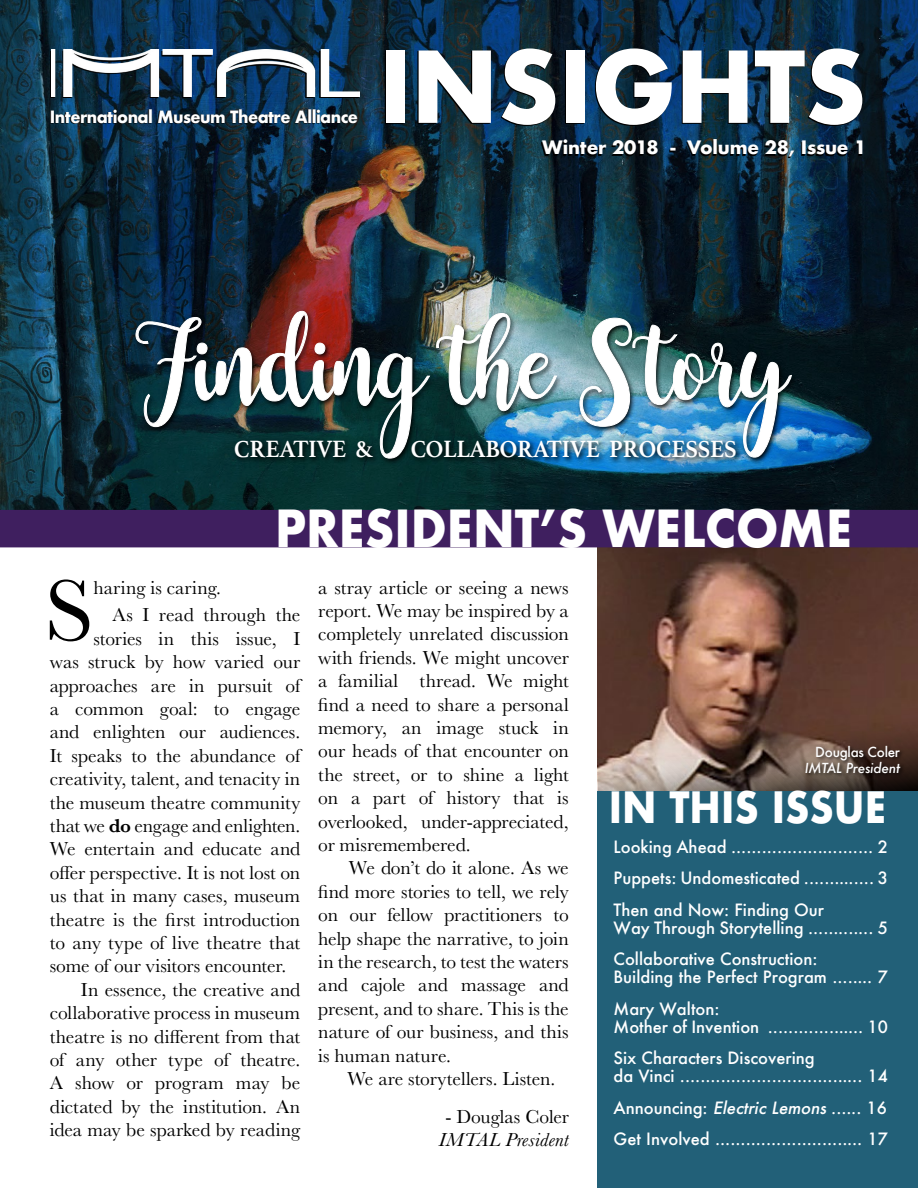
<style>
.page{position:relative;width:918px;height:1188px;background:#fff}
.page>*{position:absolute;margin:0;border:0;box-sizing:border-box;transform-origin:0 0}
.t1{font:700 96px "Futura";letter-spacing:-.01em;color:#fff}
.t2{font:90.15px "Baskerville";color:#000}
.t3{font:90px "Buttercup Sample";letter-spacing:.005em;color:#fff}
.t4{font:700 49.8px "Futura";color:#fff;scale:.92 1}
.t5{font:700 42px "Futura";color:#fff;scale:.9 1}
.t6{font:700 24.75px "Athelas";letter-spacing:-.01em;color:#fff;scale:.95 1}
.t7{font:19.5px/23.4px "Baskerville";color:#000;text-align:justify}
.t8{font:italic 19.5px "Baskerville";letter-spacing:.015em;color:#000;scale:1.04 1}
.t9{font:700 18px "Futura";letter-spacing:-.01em;color:#fff}
.t10{font:500 16.5px/31.5px "Futura";color:#fff}
.t11{font:700 16.5px "Futura";letter-spacing:-.03em;color:#fff;scale:.95 1}
.t12{font:italic 500 13.5px "Futura";letter-spacing:-.02em;color:#fff}
.t13{font:500 13.5px "Futura";letter-spacing:-.02em;color:#fff}
.s1{font-weight:600}
.s2{font-style:italic}
</style>
<div class="page">
<img style="left:598px;top:547px;width:320px;height:244px">
<img style="left:0;top:0;width:918px;height:510px">
<div style="left:0;top:510px;width:918px;height:37px;background:#3f1f5f"></div>
<div style="left:598px;top:791px;width:320px;height:397px;background:#226078"></div>
<svg style="left:385px;top:49px;width:476px;height:77px;background:#051521"></svg>
<svg style="left:541px;top:141px;width:321px;height:17px;background:#081d2b"></svg>
<div style="left:805px;top:745px;width:101px;height:33px;background:#000;opacity:.6"></div>
<svg style="left:50px;top:51px;width:309px;height:47px"></svg>
<img style="left:51px;top:50px;width:309px;height:46px">
<svg style="left:50px;top:110px;width:307px;height:14px;background:#061a2a"></svg>
<img style="left:133px;top:309px;width:665px;height:156px">
<img style="left:135px;top:311px;width:295px;height:148px">
<img style="left:436px;top:313px;width:121px;height:99px">
<img style="left:579px;top:317px;width:213px;height:141px">
<img style="left:232px;top:439px;width:511px;height:26px">
<p class="t11" style="left:50px;top:105px;width:326px">International Museum Theatre Alliance</p>
<h1 class="t1" style="left:378px;top:17px;width:490px">INSIGHTS</h1>
<p class="t9" style="left:542px;top:135px;width:326px">Winter 2018 - Volume 28, Issue 1</p>
<h3 class="t3" style="left:133px;top:320px;width:657px">Finding the Story</h3>
<p class="t6" style="left:234px;top:429px;width:148px">CREATIVE &amp;</p>
<p class="t6" style="left:411px;top:429px;width:345px">COLLABORATIVE PROCESSES</p>
<h3 class="t4" style="left:275px;top:493px;width:629px">PRESIDENT’S WELCOME</h3>
<h2 class="t2" style="left:45px;top:554px;width:50px">S</h2>
<p class="t7" style="left:113px;top:574px;width:189px;line-height:27.9px;text-indent:-19px">haring is caring.<br>As I read through the</p>
<p class="t7" style="left:93px;top:627px;width:208px">stories in this issue, I</p>
<p class="t7" style="left:50px;top:650px;width:252px">was struck by how varied our</p>
<p class="t7" style="left:50px;top:674px;width:252px">approaches are in pursuit of</p>
<p class="t7" style="left:50px;top:697px;width:252px">a common goal: to engage</p>
<p class="t7" style="left:50px;top:721px;width:252px">and enlighten our audiences.</p>
<p class="t7" style="left:50px;top:744px;width:252px">It speaks to the abundance of</p>
<p class="t7" style="left:50px;top:767px;width:252px">creativity, talent, and tenacity in</p>
<p class="t7" style="left:50px;top:791px;width:252px">the museum theatre community</p>
<p class="t7" style="left:50px;top:814px;width:252px">that we <span class="s1">do</span> engage and enlighten.</p>
<p class="t7" style="left:50px;top:838px;width:252px">We entertain and educate and</p>
<p class="t7" style="left:50px;top:861px;width:252px">offer perspective. It is not lost on</p>
<p class="t7" style="left:50px;top:884px;width:252px">us that in many cases, museum</p>
<p class="t7" style="left:50px;top:908px;width:252px">theatre is the first introduction</p>
<p class="t7" style="left:50px;top:931px;width:252px">to any type of live theatre that</p>
<p class="t7" style="left:50px;top:955px;width:238px">some of our visitors encounter.</p>
<p class="t7" style="left:81px;top:978px;width:221px">In essence, the creative and</p>
<p class="t7" style="left:50px;top:1001px;width:252px">collaborative process in museum</p>
<p class="t7" style="left:50px;top:1025px;width:252px">theatre is no different from that</p>
<p class="t7" style="left:50px;top:1048px;width:252px">of any other type of theatre.</p>
<p class="t7" style="left:50px;top:1072px;width:252px">A show or program may be</p>
<p class="t7" style="left:50px;top:1095px;width:252px">dictated by the institution. An</p>
<p class="t7" style="left:50px;top:1118px;width:252px">idea may be sparked by reading</p>
<p class="t7" style="left:318px;top:576px;width:252px">a stray article or seeing a news report. We may be inspired by a completely unrelated discussion with friends. We might uncover a familial thread. We might find a need to share a personal memory, an image stuck in our heads of that encounter on the street, or to shine a light on a part of history that is overlooked, under-appreciated, or misremembered.</p>
<p class="t7" style="left:318px;top:857px;width:252px;text-indent:31px">We don’t do it alone. As we find more stories to tell, we rely on our fellow practitioners to help shape the narrative, to join in the research, to test the waters and cajole and massage and present, and to share. This is the nature of our business, and this is human nature.</p>
<p class="t7" style="left:348px;top:1067px;width:209px">We are storytellers. Listen.</p>
<p class="t7" style="left:445px;top:1105px;width:125px">- Douglas Coler</p>
<p class="t8" style="left:439px;top:1127px;width:127px">IMTAL President</p>
<p class="t13" style="left:815px;top:742px;width:86px">Douglas Coler</p>
<p class="t12" style="left:805px;top:759px;width:97px">IMTAL President</p>
<h3 class="t5" style="left:609px;top:777px;width:310px">IN THIS ISSUE</h3>
<p class="t10" style="left:614px;top:831px;width:276px;text-align:justify">Looking Ahead ............................ 2<br>Puppets: Undomesticated .............. 3<br>Then and Now: Finding Our</p>
<p class="t10" style="left:614px;top:912px;width:276px">Way Through Storytelling ............. 5<br>Collaborative Construction:</p>
<p class="t10" style="left:614px;top:961px;width:276px">Building the Perfect Program ........ 7<br>Mary Walton:</p>
<p class="t10" style="left:614px;top:1011px;width:276px">Mother of Invention ................... 10<br>Six Characters Discovering</p>
<p class="t10" style="left:614px;top:1060px;width:276px;text-align:justify">da Vinci .................................... 14<br>Announcing: <span class="s2">Electric Lemons</span> ...... 16<br>Get Involved ............................. 17</p>
</div>
